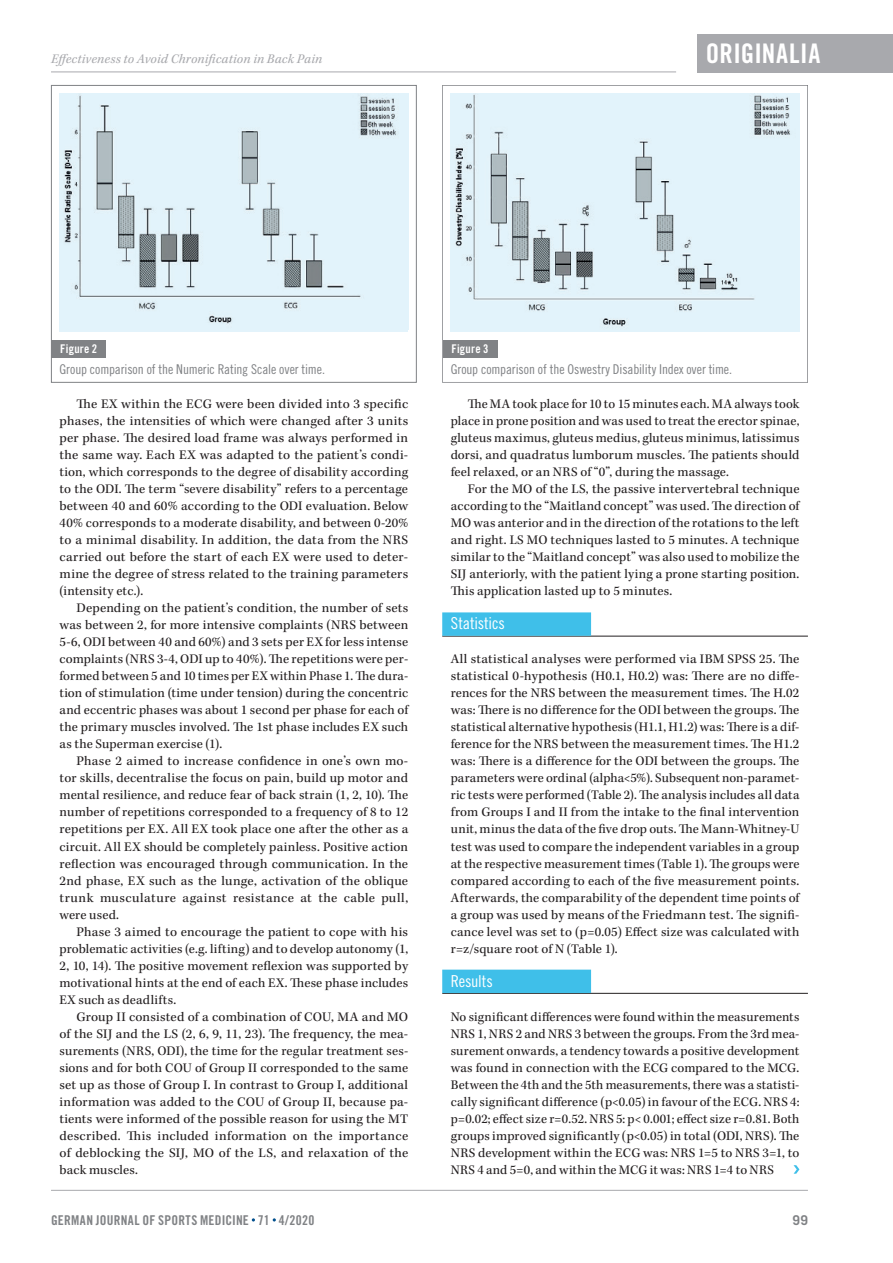
<style>
.page{position:relative;width:893px;height:1263px;background:#fff}
.page>*{position:absolute;margin:0;border:0;box-sizing:border-box;transform-origin:0 0}
.t1{font:27px "Trade Gothic LT Std Bd Cn 20";letter-spacing:.01em;color:#fff}
.t2{font:16.5px "Trade Gothic LT Std Cn 18";letter-spacing:-.01em;color:#fff}
.t3{font:13.5px/17px "Kepler Std";letter-spacing:.015em;color:#231f20;text-align:justify}
.t4{font:13.5px "Trade Gothic LT Std Cn 18";letter-spacing:-.005em;color:#808285}
.t5{font:italic 13.5px "Kepler Std";letter-spacing:.01em;color:#a8a9ad}
.t6{font:13.5px "Trade Gothic LT Std Bd Cn 20";letter-spacing:.02em;color:#808285}
.t7{font:700 13.5px "Trade Gothic LT Std";color:#808285}
.t8{font:12px "Trade Gothic LT Std Bd Cn 20";letter-spacing:.02em;color:#fff}
</style>
<div class="page">
<div style="left:697px;top:34px;width:196px;height:38px;background:#a8a9ad"></div>
<hr style="left:51px;top:72px;width:625px;height:1px;background:#a8a9ad">
<hr style="left:51px;top:1190px;width:757px;height:1px;background:#a8a9ad">
<svg style="left:793px;top:1165px;width:6px;height:9px"></svg>
<hr style="left:442px;top:636px;width:366px;height:1px;background:#231f20">
<div style="left:442px;top:612px;width:149px;height:24px;background:#3fbfe9"></div>
<hr style="left:442px;top:993px;width:366px;height:1px;background:#231f20">
<div style="left:442px;top:970px;width:149px;height:23px;background:#3fbfe9"></div>
<div style="left:52px;top:340px;width:54px;height:17px;background:#808285"></div>
<div style="left:51px;top:85px;width:366px;height:298px;border:1px solid #808285"></div>
<img style="left:60px;top:94px;width:348px;height:235px">
<svg style="left:442px;top:85px;width:366px;height:298px"></svg>
<img style="left:451px;top:94px;width:348px;height:238px">
<p class="t5" style="left:51px;top:51px;width:273px">Effectiveness to Avoid Chronification in Back Pain</p>
<h1 class="t1" style="left:706px;top:37px;width:116px">ORIGINALIA</h1>
<p class="t8" style="left:60px;top:341px;width:39px">Figure 2</p>
<p class="t4" style="left:60px;top:361px;width:267px">Group comparison of the Numeric Rating Scale over time.</p>
<p class="t3" style="left:60px;top:396px;width:350px;text-indent:17px">The EX within the ECG were been divided into 3 specific phases, the intensities of which were changed after 3 units per phase. The desired load frame was always performed in the same way. Each EX was adapted to the patient’s condi&shy;tion, which corresponds to the degree of disability according to the ODI. The term “severe disability” refers to a percentage between 40 and 60% according to the ODI evaluation. Below 40% corresponds to a moderate disability, and between 0-20% to a minimal disability. In addition, the data from the NRS carried out before the start of each EX were used to deter&shy;mine the degree of stress related to the training parameters (intensity etc.).</p>
<p class="t3" style="left:60px;top:600px;width:350px;text-indent:17px">Depending on the patient’s condition, the number of sets was between 2, for more intensive complaints (NRS between 5-6, ODI between 40 and 60%) and 3 sets per EX for less intense complaints (NRS 3-4, ODI up to 40%). The repetitions were per&shy;formed between 5 and 10 times per EX within Phase 1. The dura&shy;tion of stimulation (time under tension) during the concentric and eccentric phases was about 1 second per phase for each of the primary muscles involved. The 1st phase includes EX such as the Superman exercise (1).</p>
<p class="t3" style="left:60px;top:753px;width:350px;text-indent:17px">Phase 2 aimed to increase confidence in one’s own mo&shy;tor skills, decentralise the focus on pain, build up motor and mental resilience, and reduce fear of back strain (1, 2, 10). The number of repetitions corresponded to a frequency of 8 to 12 repetitions per EX. All EX took place one after the other as a circuit. All EX should be completely painless. Positive action reflection was encouraged through communication. In the 2nd phase, EX such as the lunge, activation of the oblique trunk musculature against resistance at the cable pull, were used.</p>
<p class="t3" style="left:60px;top:923px;width:350px;text-indent:17px">Phase 3 aimed to encourage the patient to cope with his problematic activities (e.g. lifting) and to develop autonomy (1, 2, 10, 14). The positive movement reflexion was supported by motivational hints at the end of each EX. These phase includes EX such as deadlifts.</p>
<p class="t3" style="left:60px;top:1008px;width:350px;text-indent:17px">Group II consisted of a combination of COU, MA and MO of the SIJ and the LS (2, 6, 9, 11, 23). The frequency, the mea&shy;surements (NRS, ODI), the time for the regular treatment ses&shy;sions and for both COU of Group II corresponded to the same set up as those of Group I. In contrast to Group I, additional information was added to the COU of Group II, because pa&shy;tients were informed of the possible reason for using the MT described. This included information on the importance of deblocking the SIJ, MO of the LS, and relaxation of the back muscles.</p>
<p class="t8" style="left:451px;top:341px;width:39px">Figure 3</p>
<p class="t4" style="left:451px;top:361px;width:283px">Group comparison of the Oswestry Disability Index over time.</p>
<p class="t3" style="left:451px;top:396px;width:350px;text-indent:17px">The MA took place for 10 to 15 minutes each. MA always took place in prone position and was used to treat the erector spinae, gluteus maximus, gluteus medius, gluteus minimus, latissimus dorsi, and quadratus lumborum muscles. The patients should feel relaxed, or an NRS of “0”, during the massage.</p>
<p class="t3" style="left:451px;top:481px;width:350px;text-indent:17px">For the MO of the LS, the passive intervertebral technique according to the “Maitland concept” was used. The direction of MO was anterior and in the direction of the rotations to the left and right. LS MO techniques lasted to 5 minutes. A technique similar to the “Maitland concept” was also used to mobilize the SIJ anteriorly, with the patient lying a prone starting position.<br>This application lasted up to 5 minutes.</p>
<p class="t2" style="left:451px;top:614px;width:56px">Statistics</p>
<p class="t3" style="left:451px;top:651px;width:350px">All statistical analyses were performed via IBM SPSS 25. The statistical 0-hypothesis (H0.1, H0.2) was: There are no diffe&shy;rences for the NRS between the measurement times. The H.02 was: There is no difference for the ODI between the groups. The statistical alternative hypothesis (H1.1, H1.2) was: There is a dif&shy;ference for the NRS between the measurement times. The H1.2 was: There is a difference for the ODI between the groups. The parameters were ordinal (alpha&lt;5%). Subsequent non-paramet&shy;ric tests were performed (Table 2). The analysis includes all data from Groups I and II from the intake to the final intervention unit, minus the data of the five drop outs. The Mann-Whitney-U test was used to compare the independent variables in a group at the respective measurement times (Table 1). The groups were compared according to each of the five measurement points.<br>Afterwards, the comparability of the dependent time points of a group was used by means of the Friedmann test. The signifi&shy;cance level was set to (p=0.05) Effect size was calculated with r=z/square root of N (Table 1).</p>
<p class="t2" style="left:451px;top:971px;width:44px">Results</p>
<p class="t3" style="left:451px;top:1008px;width:350px">No significant differences were found within the measurements NRS 1, NRS 2 and NRS 3 between the groups. From the 3rd mea&shy;surement onwards, a tendency towards a positive development was found in connection with the ECG compared to the MCG.<br>Between the 4th and the 5th measurements, there was a statisti&shy;cally significant difference (p&lt;0.05) in favour of the ECG. NRS 4: p=0.02; effect size r=0.52. NRS 5: p&lt; 0.001; effect size r=0.81. Both groups improved significantly (p&lt;0.05) in total (ODI, NRS). The NRS development within the ECG was: NRS 1=5 to NRS 3=1, to NRS 4 and 5=0, and within the MCG it was: NRS 1=4 to NRS</p>
<p class="t6" style="left:51px;top:1212px;width:265px">GERMAN JOURNAL OF SPORTS MEDICINE 71 4/2020</p>
<p class="t7" style="left:792px;top:1211px;width:17px">99</p>
</div>
